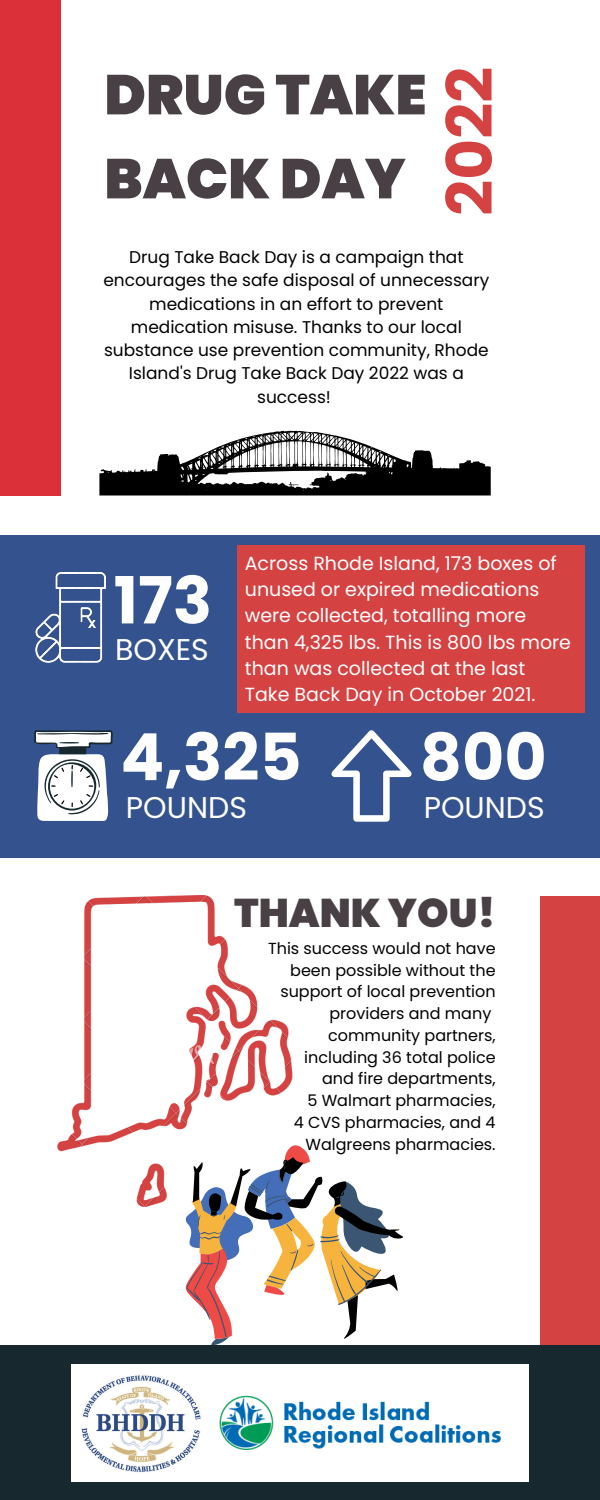
<style>
.page{position:relative;width:600px;height:1500px;background:#fff}
.page>*{position:absolute;margin:0;border:0;box-sizing:border-box;transform-origin:0 0}
.t1{font:700 65px "Poppins";color:#fdfdfd}
.t2{font:700 63px "Poppins";color:#d44242}
.t3{font:900 56px/84px "Poppins";color:#484044}
.t4{font:900 40px "Poppins";color:#484044}
.t5{font:30px "Poppins";color:#fdfdfd}
.t6{font:19px/26.2px "Poppins";color:#fff}
.t7{font:17px/23.2px "Poppins";color:#000;text-align:center}
.t8{font:16px/21.8px "Poppins";color:#000;text-align:right}
</style>
<div class="page">
<div style="left:0;top:535px;width:600px;height:323px;background:#34528e"></div>
<svg style="left:331px;top:730px;width:80px;height:92px"></svg>
<div style="left:0;top:0;width:60px;height:496px;background:#db3039"></div>
<div style="left:540px;top:896px;width:60px;height:450px;background:#d44242"></div>
<img style="left:57px;top:896px;width:236px;height:311px">
<svg style="left:34px;top:730px;width:79px;height:91px"></svg>
<img style="left:35px;top:572px;width:70px;height:90px">
<div style="left:237px;top:545px;width:347px;height:168px;background:#d44242"></div>
<svg style="left:186px;top:1144px;width:217px;height:201px"></svg>
<div style="left:0;top:1345px;width:600px;height:155px;background:#17292f"></div>
<div style="left:71px;top:1364px;width:458px;height:118px;background:#fff"></div>
<img style="left:219px;top:1395px;width:282px;height:55px">
<img style="left:81px;top:1375px;width:120px;height:97px">
<svg style="left:99px;top:430px;width:392px;height:66px"></svg>
<p class="t3" style="left:104px;top:53px;width:324px">DRUG TAKE<br>BACK DAY</p>
<p class="t2" style="left:426px;top:216px;width:150px;rotate:-90deg">2022</p>
<p class="t7" style="left:103px;top:246px;width:387px">Drug Take Back Day is a campaign that encourages the safe disposal of unnecessary medications in an effort to prevent medication misuse. Thanks to our local substance use prevention community, Rhode Island's Drug Take Back Day 2022 was a success!</p>
<p class="t6" style="left:245px;top:550px;width:328px">Across Rhode Island, 173 boxes of unused or expired medications were collected, totalling more than 4,325 lbs. This is 800 lbs more than was collected at the last<br>Take Back Day in October 2021.</p>
<p class="t1" style="left:120px;top:712px;width:183px">4,325</p>
<p class="t1" style="left:114px;top:555px;width:100px">173</p>
<p class="t5" style="left:115px;top:628px;width:95px">BOXES</p>
<p class="t1" style="left:420px;top:712px;width:128px">800</p>
<p class="t5" style="left:424px;top:786px;width:123px">POUNDS</p>
<p class="t5" style="left:126px;top:786px;width:123px">POUNDS</p>
<p class="t4" style="left:234px;top:885px;width:263px">THANK YOU!</p>
<p class="t8" style="left:268px;top:937px;width:229px">This success would not have been possible without the support of local prevention providers and many</p>
<p class="t8" style="left:328px;top:1024px;width:169px">community partners,</p>
<p class="t8" style="left:304px;top:1046px;width:193px">including 36 total police</p>
<p class="t8" style="left:322px;top:1068px;width:175px">and fire departments,</p>
<p class="t8" style="left:307px;top:1090px;width:190px">5 Walmart pharmacies,</p>
<p class="t8" style="left:294px;top:1111px;width:203px">4 CVS pharmacies, and 4</p>
<p class="t8" style="left:305px;top:1133px;width:192px">Walgreens pharmacies.</p>
</div>
